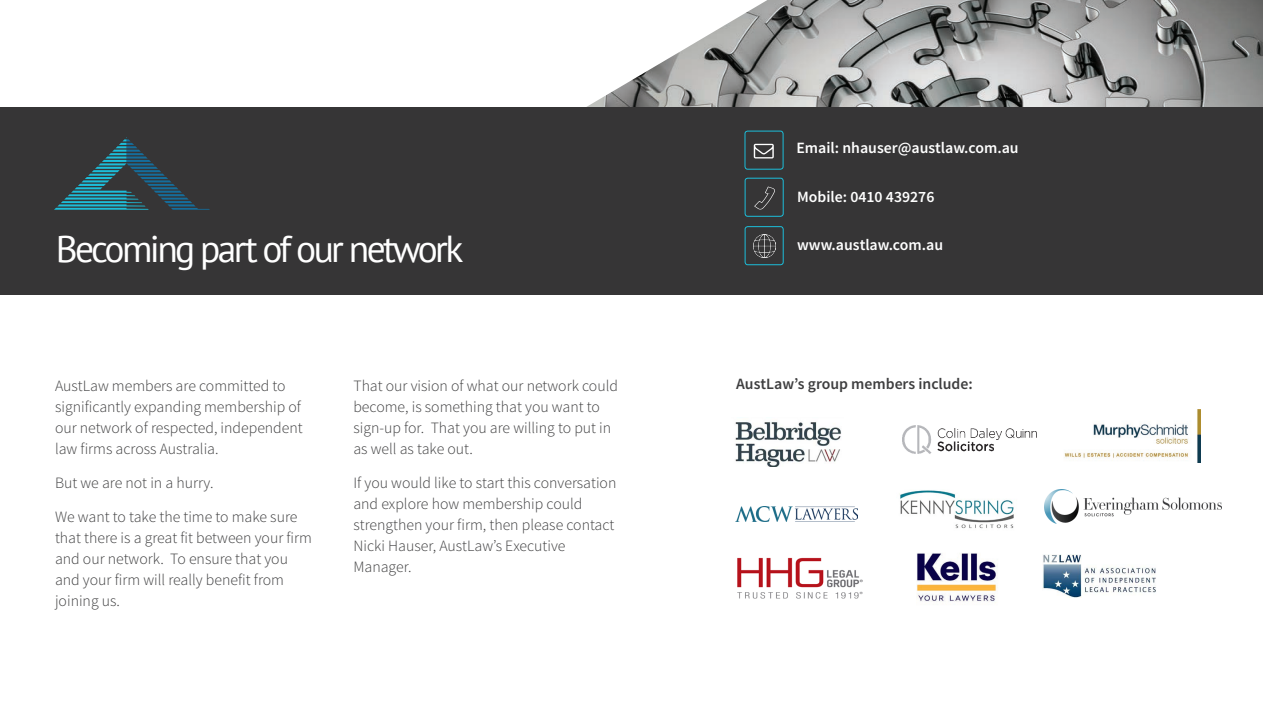
<style>
.page{position:relative;width:1263px;height:723px;background:#fff}
.page>*{position:absolute;margin:0;border:0;box-sizing:border-box;transform-origin:0 0}
.t1{font:37.5px "PT Sans";letter-spacing:-.07em;color:#fff}
.t2{font:300 15.75px/21px "Source Sans Pro";color:#3e3e3f}
.t3{font:600 15.75px "Source Sans Pro";color:#fff}
.t4{font:600 15.75px "Source Sans Pro";color:#3e3e3f}
</style>
<div class="page">
<img style="left:587px;top:0;width:676px;height:107px">
<div style="left:0;top:107px;width:1263px;height:187px;background:#363536"></div>
<svg style="left:54px;top:137px;width:156px;height:73px"></svg>
<div style="left:745px;top:131px;width:38px;height:39px;border:1px solid #1cbeda;border-radius:3px"></div>
<svg style="left:754px;top:144px;width:20px;height:14px"></svg>
<div style="left:745px;top:178px;width:38px;height:39px;border:1px solid #1cbeda;border-radius:3px"></div>
<svg style="left:754px;top:187px;width:21px;height:22px"></svg>
<div style="left:745px;top:226px;width:38px;height:39px;border:1px solid #1cbeda;border-radius:3px"></div>
<img style="left:753px;top:235px;width:23px;height:22px">
<img style="left:735px;top:422px;width:106px;height:44px">
<img style="left:902px;top:426px;width:135px;height:28px">
<img style="left:737px;top:557px;width:126px;height:42px">
<img style="left:1045px;top:489px;width:176px;height:35px">
<img style="left:900px;top:490px;width:114px;height:39px">
<img style="left:736px;top:506px;width:122px;height:16px">
<img style="left:1042px;top:555px;width:114px;height:43px">
<img style="left:1064px;top:409px;width:136px;height:53px">
<img style="left:917px;top:553px;width:81px;height:50px">
<p class="t1" style="left:56px;top:225px;width:409px">Becoming part of our network</p>
<p class="t2" style="left:55px;top:376px;width:249px">AustLaw members are committed to significantly expanding membership of our network of respected, independent law firms across Australia.</p>
<p class="t2" style="left:55px;top:472px;width:160px">But we are not in a hurry.</p>
<p class="t2" style="left:55px;top:506px;width:258px">We want to take the time to make sure that there is a great fit between your firm and our network. To ensure that you and your firm will really benefit from joining us.</p>
<p class="t2" style="left:353px;top:376px;width:266px">That our vision of what our network could become, is something that you want to sign-up for. That you are willing to put in as well as take out.</p>
<p class="t2" style="left:353px;top:472px;width:264px">If you would like to start this conversation and explore how membership could strengthen your firm, then please contact<br>Nicki Hauser, AustLaw’s Executive<br>Manager.</p>
<p class="t3" style="left:796px;top:138px;width:224px">Email: nhauser@austlaw.com.au</p>
<p class="t3" style="left:797px;top:187px;width:139px">Mobile: 0410 439276</p>
<p class="t3" style="left:797px;top:235px;width:147px">www.austlaw.com.au</p>
<p class="t4" style="left:736px;top:373px;width:238px">AustLaw’s group members include:</p>
</div>
